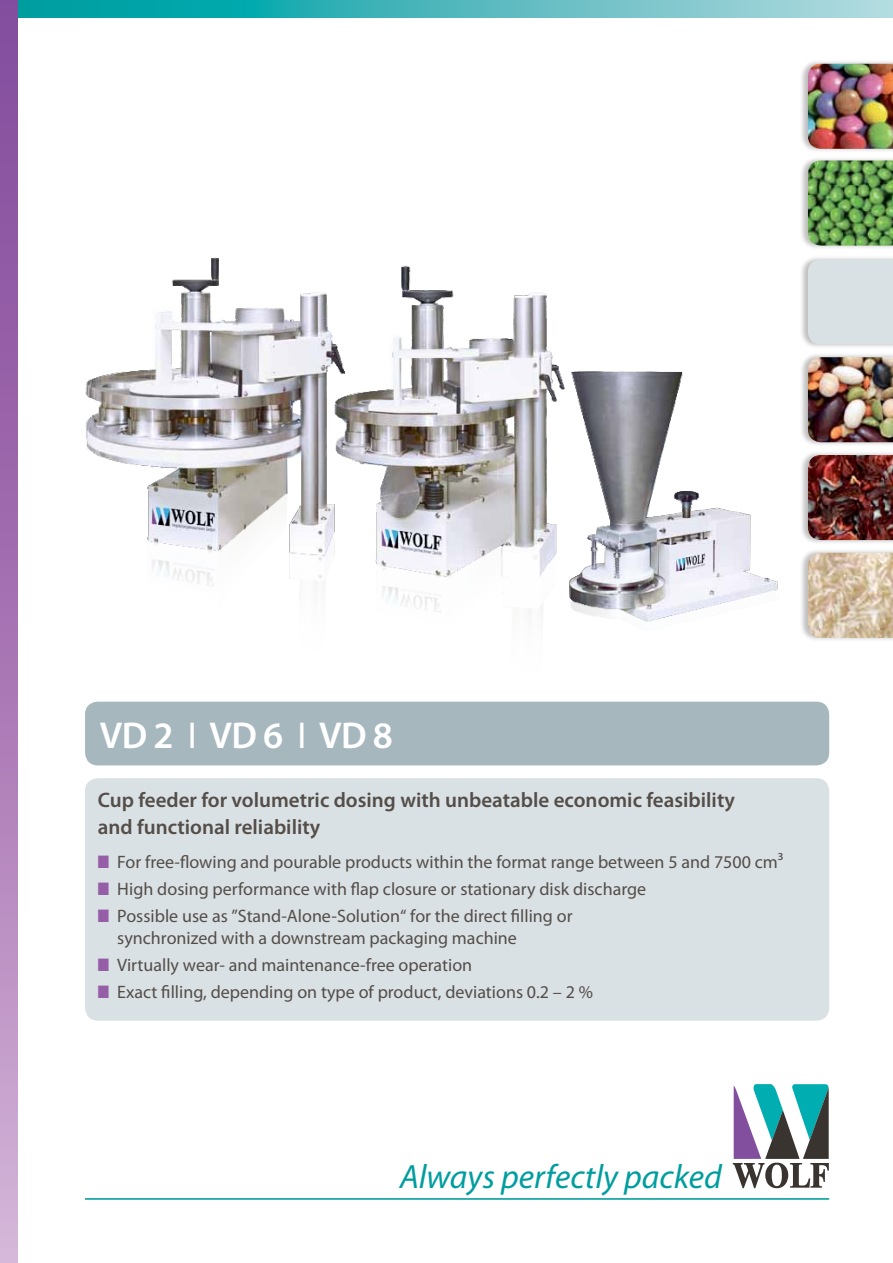
<style>
.page{position:relative;width:893px;height:1263px;background:#fff}
.page>*{position:absolute;margin:0;border:0;box-sizing:border-box;transform-origin:0 0}
.t1{font:600 37.5px "Myriad Pro";color:#fff}
.t2{font:italic 33.75px "Myriad Pro";color:#009d9f}
.t3{font:600 21px/27px "Myriad Pro";color:#544d48}
.t4{font:18px/21.6px "Myriad Pro";color:#544d48}
.s1{font-weight:400}
.s2{color:#955ea7}
</style>
<div class="page">
<svg style="left:17px;top:0;width:876px;height:17px;background:#4db8bd"></svg>
<div style="left:0;top:0;width:17px;height:1263px;background:linear-gradient(to bottom,#7f4498,#d2aed4)"></div>
<hr style="left:85px;top:1198px;width:744px;height:2px;background:#009d9f">
<svg style="left:732px;top:1084px;width:97px;height:105px"></svg>
<div style="left:799px;top:59px;width:94px;height:95px;background:#000;opacity:.25"></div>
<img style="left:808px;top:64px;width:85px;height:85px">
<div style="left:799px;top:352px;width:94px;height:95px;background:#000;opacity:.25"></div>
<img style="left:821px;top:357px;width:72px;height:85px">
<div style="left:799px;top:156px;width:94px;height:94px;background:#000;opacity:.25"></div>
<img style="left:808px;top:161px;width:85px;height:85px">
<div style="left:799px;top:450px;width:94px;height:95px;background:#000;opacity:.25"></div>
<img style="left:821px;top:455px;width:72px;height:85px">
<div style="left:799px;top:255px;width:94px;height:94px;background:#000;opacity:.25"></div>
<div style="left:821px;top:259px;width:72px;height:85px;background:#d9e1e5"></div>
<div style="left:799px;top:548px;width:94px;height:95px;background:#000;opacity:.25"></div>
<img style="left:821px;top:553px;width:72px;height:85px">
<img style="left:85px;top:219px;width:736px;height:424px">
<div style="left:85px;top:702px;width:744px;height:63px;background:#a6b7be;border-radius:13px"></div>
<div style="left:85px;top:778px;width:744px;height:242px;background:#d9e1e5;border-radius:13px"></div>
<h1 class="t1" style="left:100px;top:714px;width:295px">VD 2<span class="s1">I</span>VD 6<span class="s1">I</span>VD 8</h1>
<p class="t3" style="left:98px;top:786px;width:639px">Cup feeder for volumetric dosing with unbeatable economic feasibility and functional reliability</p>
<p class="t4" style="left:98px;top:851px;width:687px"><span class="s2">■</span> For free-flowing and pourable products within the format range between 5 and 7500 cm³</p>
<p class="t4" style="left:98px;top:878px;width:550px"><span class="s2">■</span> High dosing performance with flap closure or stationary disk discharge</p>
<p class="t4" style="left:117px;top:905px;width:457px;text-indent:-20px"><span class="s2">■</span> Possible use as ”Stand-Alone-Solution“ for the direct filling or synchronized with a downstream packaging machine</p>
<p class="t4" style="left:98px;top:954px;width:376px"><span class="s2">■</span> Virtually wear- and maintenance-free operation</p>
<p class="t4" style="left:98px;top:980px;width:497px"><span class="s2">■</span> Exact filling, depending on type of product, deviations 0.2 – 2 %</p>
<h2 class="t2" style="left:400px;top:1158px;width:324px">Always perfectly packed</h2>
</div>
